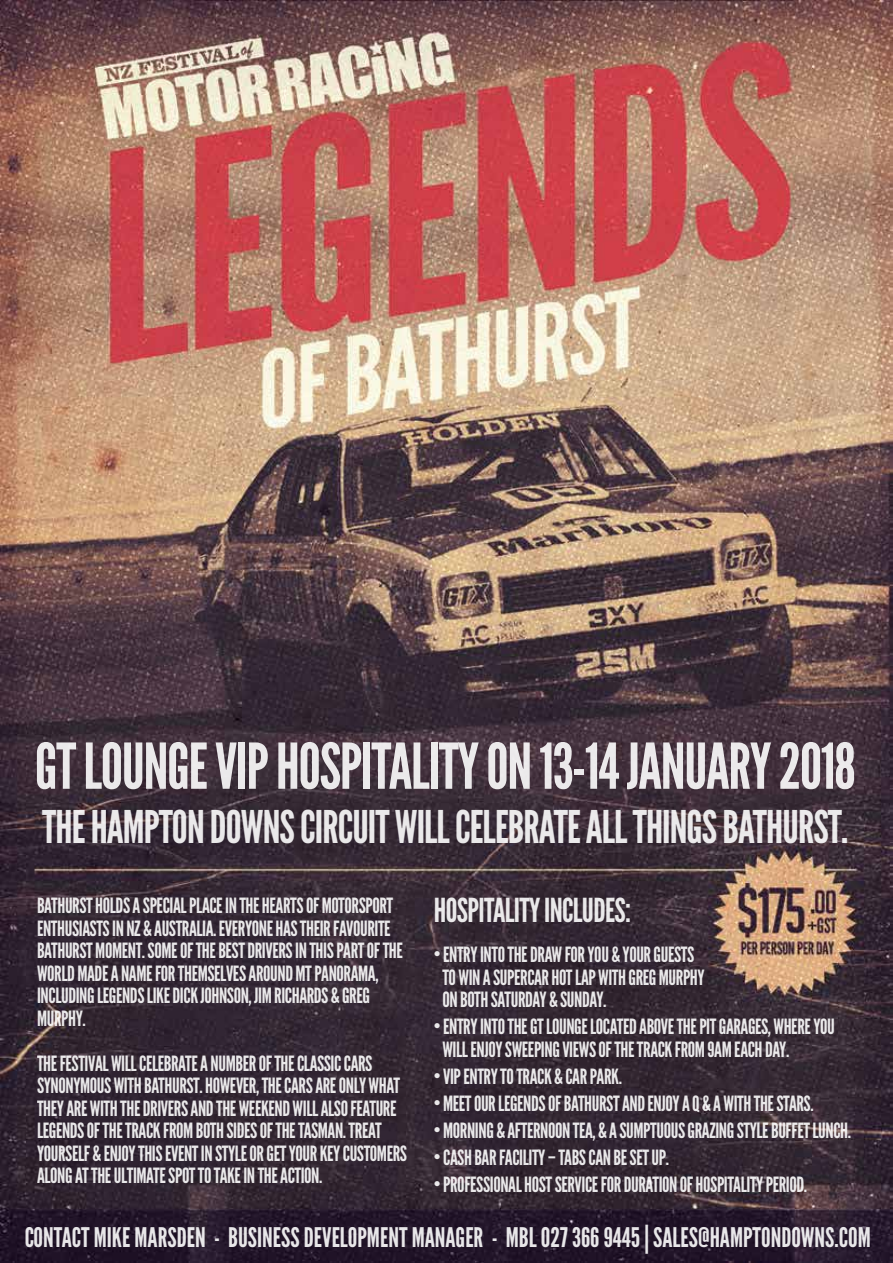
<style>
.page{position:relative;width:893px;height:1263px;background:#fff}
.page>*{position:absolute;margin:0;border:0;box-sizing:border-box;transform-origin:0 0}
.t1{font:63px "League Gothic";letter-spacing:-.02em;color:#fff}
.t2{font:45px "League Gothic";letter-spacing:-.02em;color:#fff}
.t3{font:33px "League Gothic";letter-spacing:-.02em;color:#fff}
.t4{font:27px "League Gothic";color:#fff}
.t5{font:21px/22.5px "League Gothic";letter-spacing:-.02em;color:#fff}
</style>
<div class="page">
<img style="left:0;top:0;width:893px;height:1263px">
<h1 class="t1" style="left:35px;top:729px;width:822px">GT LOUNGE VIP HOSPITALITY ON 13-14 JANUARY 2018</h1>
<h2 class="t2" style="left:42px;top:800px;width:807px">THE HAMPTON DOWNS CIRCUIT WILL CELEBRATE ALL THINGS BATHURST.</h2>
<p class="t5" style="left:37px;top:895px;width:367px">BATHURST HOLDS A SPECIAL PLACE IN THE HEARTS OF MOTORSPORT ENTHUSIASTS IN NZ &amp; AUSTRALIA. EVERYONE HAS THEIR FAVOURITE BATHURST MOMENT. SOME OF THE BEST DRIVERS IN THIS PART OF THE WORLD MADE A NAME FOR THEMSELVES AROUND MT PANORAMA, INCLUDING LEGENDS LIKE DICK JOHNSON, JIM RICHARDS &amp; GREG MURPHY.</p>
<p class="t5" style="left:37px;top:1052px;width:371px">THE FESTIVAL WILL CELEBRATE A NUMBER OF THE CLASSIC CARS SYNONYMOUS WITH BATHURST. HOWEVER, THE CARS ARE ONLY WHAT THEY ARE WITH THE DRIVERS AND THE WEEKEND WILL ALSO FEATURE LEGENDS OF THE TRACK FROM BOTH SIDES OF THE TASMAN. TREAT YOURSELF &amp; ENJOY THIS EVENT IN STYLE OR GET YOUR KEY CUSTOMERS ALONG AT THE ULTIMATE SPOT TO TAKE IN THE ACTION.</p>
<h3 class="t3" style="left:434px;top:890px;width:198px">HOSPITALITY INCLUDES:</h3>
<p class="t5" style="left:442px;top:944px;width:264px;text-indent:-8px">• ENTRY INTO THE DRAW FOR YOU &amp; YOUR GUESTS<br>TO WIN A SUPERCAR HOT LAP WITH GREG MURPHY<br>ON BOTH SATURDAY &amp; SUNDAY.</p>
<p class="t5" style="left:442px;top:1016px;width:394px;text-indent:-8px">• ENTRY INTO THE GT LOUNGE LOCATED ABOVE THE PIT GARAGES, WHERE YOU<br>WILL ENJOY SWEEPING VIEWS OF THE TRACK FROM 9AM EACH DAY.</p>
<p class="t5" style="left:434px;top:1065px;width:189px">• VIP ENTRY TO TRACK &amp; CAR PARK.</p>
<p class="t5" style="left:434px;top:1092px;width:381px">• MEET OUR LEGENDS OF BATHURST AND ENJOY A Q &amp; A WITH THE STARS.</p>
<p class="t5" style="left:434px;top:1119px;width:419px">• MORNING &amp; AFTERNOON TEA, &amp; A SUMPTUOUS GRAZING STYLE BUFFET LUNCH.</p>
<p class="t5" style="left:434px;top:1146px;width:236px">• CASH BAR FACILITY – TABS CAN BE SET UP.</p>
<p class="t5" style="left:434px;top:1173px;width:375px">• PROFESSIONAL HOST SERVICE FOR DURATION OF HOSPITALITY PERIOD.</p>
<p class="t4" style="left:24px;top:1221px;width:848px">CONTACT MIKE MARSDEN - BUSINESS DEVELOPMENT MANAGER - MBL 027 366 9445 | SALES@HAMPTONDOWNS.COM</p>
</div>
